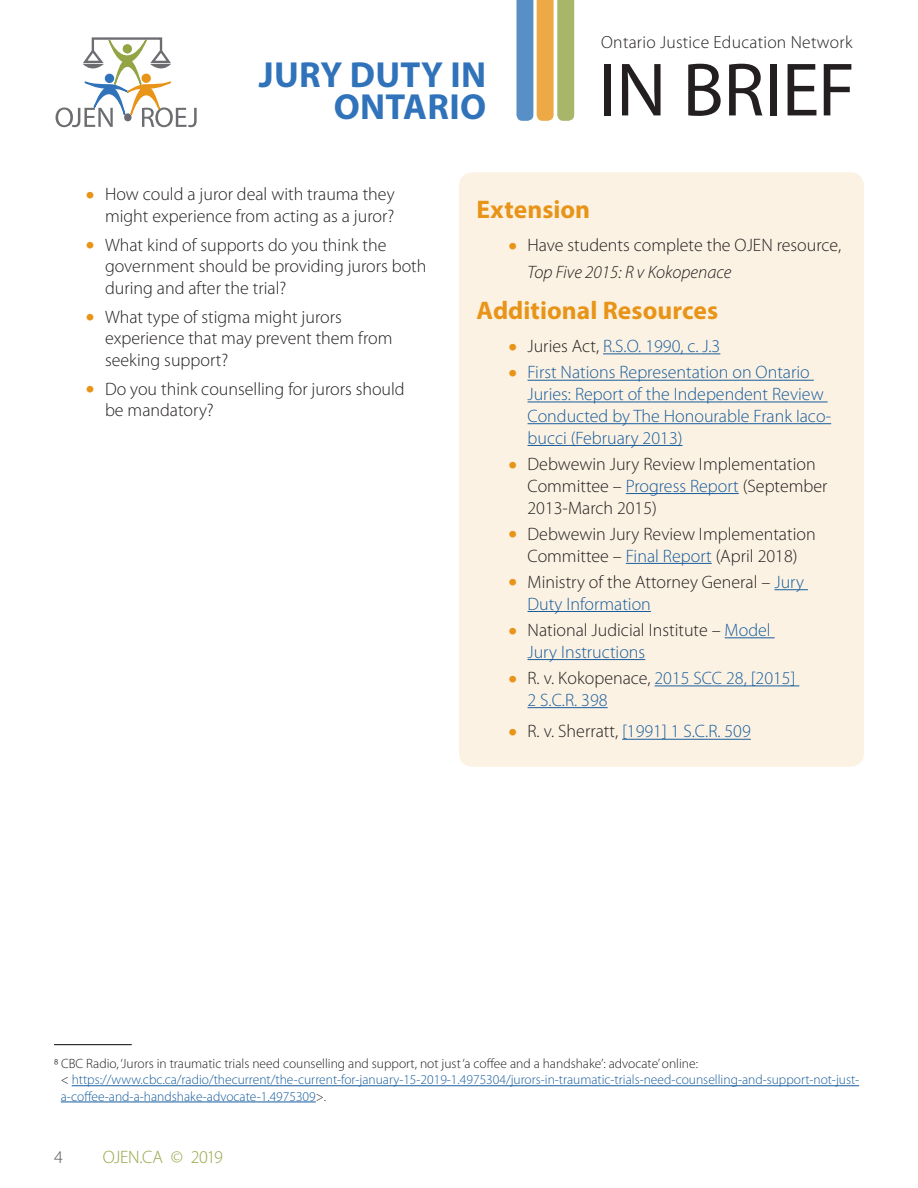
<style>
.page{position:relative;width:918px;height:1188px;background:#fff}
.page>*{position:absolute;margin:0;border:0;box-sizing:border-box;transform-origin:0 0}
.section_heading{font:76.2px "Myriad Pro";letter-spacing:-.01em;color:#231f20}
.t1{font:700 36.45px/31.5px "Myriad Pro";letter-spacing:.01em;color:#3073ba;text-align:right}
.Bullet_Text{font:700 25.5px "Myriad Pro";color:#e89418}
.Bullet_Text-2{font:300 18px/21.8px "Myriad Pro";color:#231f20}
.Bullet_Text-3{font:300 18px/21.8px "Myriad Pro";color:#175d9e}
.t2{font:300 18px "Myriad Pro";letter-spacing:-.02em;color:#93a445}
.t3{font:300 18px "Myriad Pro";color:#57585a}
.t4{font:300 17.55px "Myriad Pro";letter-spacing:.015em;color:#231f20}
.Body_text{font:300 13.5px/16.2px "Myriad Pro";color:#175d9e}
.Body_text-2{font:300 13.5px "Myriad Pro";color:#231f20}
.s1{font-size:37.5px;color:#e89418}
.s2{font-style:italic}
.s3{color:#231f20}
.s4{color:#175d9e}
</style>
<div class="page">
<div style="left:459px;top:172px;width:405px;height:595px;background:#fcf2e3;border-radius:14px"></div>
<svg style="left:516px;top:0;width:58px;height:121px;background:#b0b08e"></svg>
<svg style="left:56px;top:37px;width:141px;height:90px"></svg>
<hr style="left:603px;top:353px;width:117px;height:1px;background:#175d9e">
<hr style="left:528px;top:380px;width:286px;height:1px;background:#175d9e">
<hr style="left:528px;top:402px;width:300px;height:1px;background:#175d9e">
<hr style="left:528px;top:423px;width:303px;height:1px;background:#175d9e">
<hr style="left:528px;top:445px;width:155px;height:1px;background:#175d9e">
<hr style="left:626px;top:493px;width:113px;height:1px;background:#175d9e">
<hr style="left:626px;top:563px;width:86px;height:1px;background:#175d9e">
<hr style="left:774px;top:589px;width:34px;height:1px;background:#175d9e">
<hr style="left:528px;top:611px;width:123px;height:1px;background:#175d9e">
<hr style="left:725px;top:637px;width:50px;height:1px;background:#175d9e">
<hr style="left:528px;top:659px;width:117px;height:1px;background:#175d9e">
<hr style="left:655px;top:685px;width:144px;height:1px;background:#175d9e">
<hr style="left:528px;top:707px;width:80px;height:1px;background:#175d9e">
<hr style="left:622px;top:739px;width:129px;height:1px;background:#175d9e">
<hr style="left:72px;top:1085px;width:787px;height:1px;background:#175d9e">
<hr style="left:61px;top:1102px;width:255px;height:1px;background:#175d9e">
<hr style="left:54px;top:1044px;width:78px;height:1px;background:#040503">
<p class="t1" style="left:259px;top:58px;width:229px">JURY DUTY IN<br>ONTARIO</p>
<p class="t4" style="left:601px;top:33px;width:253px">Ontario Justice Education Network</p>
<p class="section_heading" style="left:599px;top:43px;width:258px">IN BRIEF</p>
<p class="Bullet_Text-2" style="left:86px;top:184px;width:311px;text-align:right"><span class="s1">•</span> How could a juror deal with trauma they might experience from acting as a juror?</p>
<p class="Bullet_Text-2" style="left:105px;top:234px;width:323px;text-indent:-20px"><span class="s1">•</span> What kind of supports do you think the government should be providing jurors both during and after the trial?</p>
<p class="Bullet_Text-2" style="left:105px;top:306px;width:289px;text-indent:-20px"><span class="s1">•</span> What type of stigma might jurors experience that may prevent them from seeking support?</p>
<p class="Bullet_Text-2" style="left:105px;top:378px;width:301px;text-indent:-20px"><span class="s1">•</span> Do you think counselling for jurors should be mandatory?</p>
<p class="Bullet_Text" style="left:477px;top:193px;width:115px">Extension</p>
<p class="Bullet_Text-2" style="left:528px;top:232px;width:315px;line-height:27px;text-indent:-20px"><span class="s1">•</span> Have students complete the OJEN resource,<br><span class="s2">Top Five 2015: R v Kokopenace</span></p>
<p class="Bullet_Text" style="left:477px;top:294px;width:243px">Additional Resources</p>
<p class="Bullet_Text-3" style="left:508px;top:336px;width:214px"><span class="s1">•</span> <span class="s3">Juries Act,</span> R.S.O. 1990, c. J.3</p>
<p class="Bullet_Text-3" style="left:528px;top:362px;width:305px;text-indent:-20px"><span class="s1">•</span> First Nations Representation on Ontario Juries: Report of the Independent Review Conducted by The Honourable Frank Iaco&shy;bucci (February 2013)</p>
<p class="Bullet_Text-2" style="left:528px;top:453px;width:302px;text-indent:-20px"><span class="s1">•</span> Debwewin Jury Review Implementation<br>Committee – <span class="s4">Progress Report</span> (September<br>2013-March 2015)</p>
<p class="Bullet_Text-2" style="left:508px;top:523px;width:309px;text-align:center"><span class="s1">•</span> Debwewin Jury Review Implementation<br>Committee – <span class="s4">Final Report</span> (April 2018)</p>
<p class="Bullet_Text-2" style="left:528px;top:571px;width:278px;text-indent:-20px"><span class="s1">•</span> Ministry of the Attorney General – <span class="s4">Jury<br>Duty Information</span></p>
<p class="Bullet_Text-2" style="left:528px;top:619px;width:245px;text-indent:-20px"><span class="s1">•</span> National Judicial Institute – <span class="s4">Model<br>Jury Instructions</span></p>
<p class="Bullet_Text-3" style="left:528px;top:668px;width:269px;text-indent:-20px"><span class="s1">•</span> <span class="s3">R. v. Kokopenace,</span> 2015 SCC 28, [2015]<br>2 S.C.R. 398</p>
<p class="Bullet_Text-3" style="left:508px;top:721px;width:244px"><span class="s1">•</span> <span class="s3">R. v. Sherratt,</span> [1991] 1 S.C.R. 509</p>
<p class="Body_text-2" style="left:54px;top:1056px;width:646px">8 CBC Radio, ‘Jurors in traumatic trials need counselling and support, not just ‘a coffee and a handshake’: advocate’ online:</p>
<p class="Body_text" style="left:61px;top:1072px;width:800px"><span class="s3">&lt;</span> https://www.cbc.ca/radio/thecurrent/the-current-for-january-15-2019-1.4975304/jurors-in-traumatic-trials-need-counselling-and-support-not-just&shy;a-coffee-and-a-handshake-advocate-1.4975309<span class="s3">&gt;.</span></p>
<p class="t3" style="left:54px;top:1147px;width:7px">4</p>
<p class="t2" style="left:103px;top:1147px;width:122px">OJEN.CA © 2019</p>
</div>
